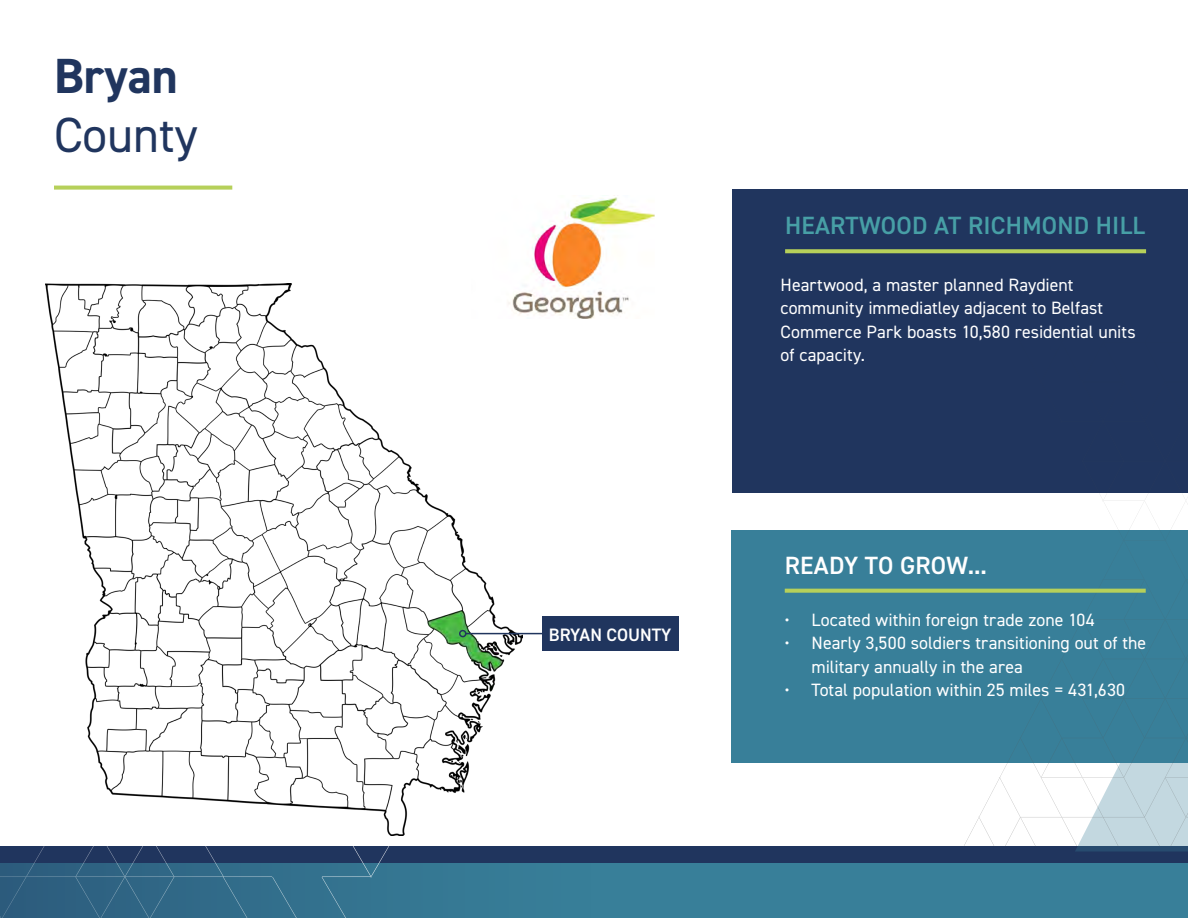
<style>
.page{position:relative;width:1188px;height:918px;background:#fff}
.page>*{position:absolute;margin:0;border:0;box-sizing:border-box;transform-origin:0 0}
.t1{font:49.5px "DIN2014";color:#20355e}
.t2{font:700 49.5px "DIN2014";color:#20355e}
.t3{font:600 25.05px "DIN2014";letter-spacing:.01em;color:#479fa6}
.t4{font:600 25.05px "DIN2014";letter-spacing:.01em;color:#fff}
.t5{font:600 18px "DIN2014";color:#fff}
.t6{font:17.85px/23.2px "DIN2014";color:#fff}
</style>
<div class="page">
<div style="left:732px;top:530px;width:456px;height:232px;background:#387f99"></div>
<div style="left:732px;top:190px;width:456px;height:303px;background:#20355e"></div>
<svg style="left:54px;top:186px;width:178px;height:4px"></svg>
<div style="left:0;top:863px;width:1188px;height:55px;background:#387f99"></div>
<div style="left:0;top:846px;width:1188px;height:17px;background:#20355e"></div>
<svg style="left:322px;top:846px;width:67px;height:72px"></svg>
<svg style="left:0;top:846px;width:297px;height:72px"></svg>
<svg style="left:785px;top:249px;width:178px;height:4px"></svg>
<svg style="left:963px;top:249px;width:225px;height:603px"></svg>
<img style="left:522px;top:197px;width:133px;height:122px">
<svg style="left:785px;top:589px;width:361px;height:4px"></svg>
<img style="left:46px;top:284px;width:476px;height:552px">
<hr style="left:466px;top:633px;width:101px;height:1px;background:#20355e">
<div style="left:459px;top:630px;width:7px;height:7px;border:2px solid #20355e;border-radius:50%"></div>
<div style="left:542px;top:616px;width:136px;height:35px;background:#20355e"></div>
<h1 class="t2" style="left:54px;top:43px;width:125px">Bryan</h1>
<h1 class="t1" style="left:54px;top:104px;width:145px">County</h1>
<p class="t5" style="left:549px;top:622px;width:124px">BRYAN COUNTY</p>
<h2 class="t3" style="left:785px;top:209px;width:362px">HEARTWOOD AT RICHMOND HILL</h2>
<p class="t6" style="left:781px;top:273px;width:357px">Heartwood, a master planned Raydient community immediatley adjacent to Belfast Commerce Park boasts 10,580 residential units of capacity.</p>
<h2 class="t4" style="left:785px;top:548px;width:204px">READY TO GROW...</h2>
<p class="t6" style="left:785px;top:608px;width:312px">• Located within foreign trade zone 104</p>
<p class="t6" style="left:812px;top:631px;width:336px;text-indent:-27px">• Nearly 3,500 soldiers transitioning out of the military annually in the area</p>
<p class="t6" style="left:785px;top:678px;width:342px">• Total population within 25 miles = 431,630</p>
</div>
